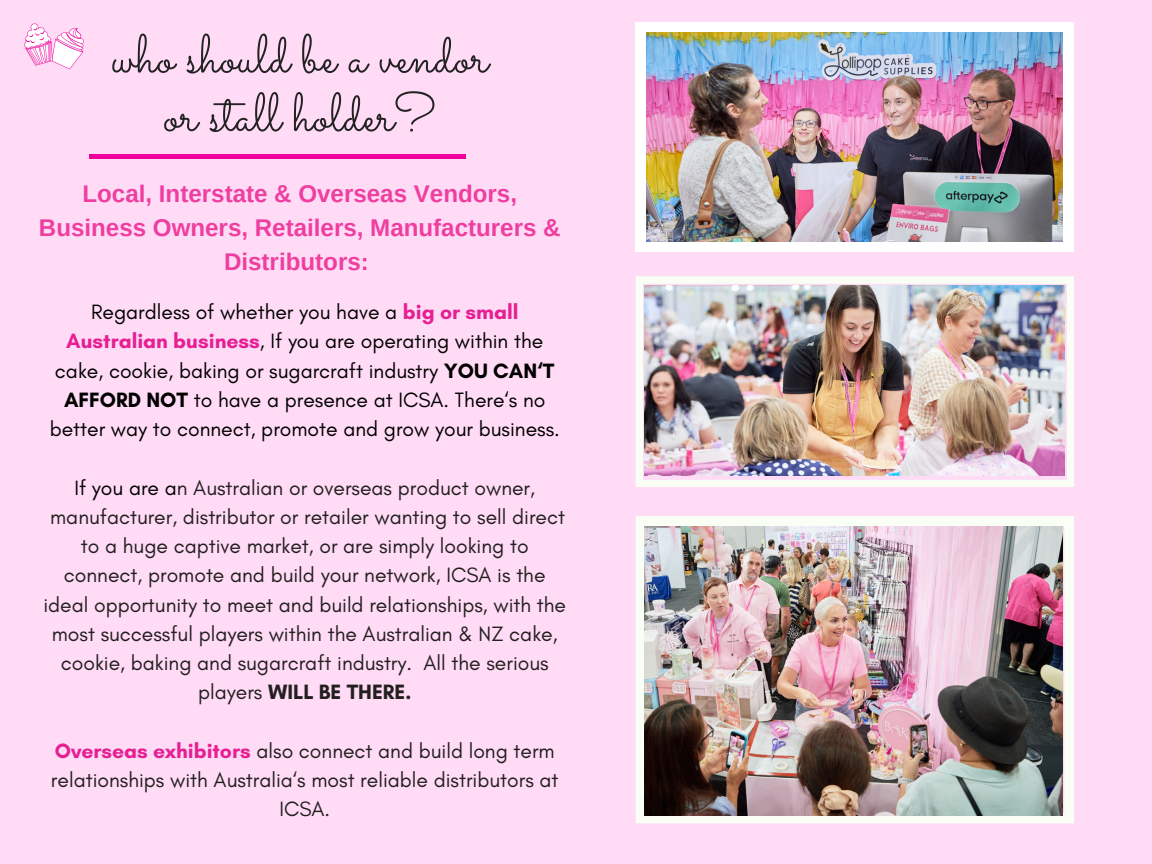
<style>
.page{position:relative;width:1152px;height:864px;background:#ffdbf6}
.page>*{position:absolute;margin:0;border:0;box-sizing:border-box;transform-origin:0 0}
.t1{font:54.3px "Sacramento";color:#222}
.t2{font:700 24.15px/33.8px "Arimo";color:#ef3e9f;text-align:center}
.t3{font:21.15px/29.2px "Glacial Indifference";color:#231f1f;text-align:center}
.t4{font:21.15px/29.2px "Glacial Indifference";color:#000;text-align:center}
.s1{font-weight:700;color:#e61f93}
.s2{font-weight:700}
.s3{color:#000}
</style>
<div class="page">
<svg style="left:24px;top:24px;width:60px;height:45px"></svg>
<div style="left:89px;top:154px;width:377px;height:5px;background:#ef009d"></div>
<svg style="left:636px;top:276px;width:438px;height:211px;fill:#f9fff4"></svg>
<svg style="left:636px;top:516px;width:438px;height:307px;background:#edf0e6"></svg>
<div style="left:636px;top:22px;width:438px;height:230px;background:#fff"></div>
<img style="left:645px;top:526px;width:417px;height:289px">
<img style="left:645px;top:286px;width:419px;height:190px">
<img style="left:646px;top:33px;width:417px;height:209px">
<p class="t1" style="left:111px;top:22px;width:378px">who should be a vendor</p>
<p class="t1" style="left:164px;top:80px;width:274px">or stall holder?</p>
<p class="t2" style="left:39px;top:177px;width:523px">Local, Interstate &amp; Overseas Vendors,<br>Business Owners, Retailers, Manufacturers &amp;<br>Distributors:</p>
<p class="t4" style="left:50px;top:297px;width:512px">Regardless of whether you have a <span class="s1">big or small Australian business</span>, If you are operating within the cake, cookie, baking or sugarcraft industry <span class="s2">YOU CAN‘T AFFORD NOT</span> to have a presence at ICSA. There‘s no better way to connect, promote and grow your business.</p>
<p class="t3" style="left:74px;top:473px;width:462px"><span class="s3">If you are a</span>n Australian or overseas product owner,</p>
<p class="t3" style="left:50px;top:502px;width:516px">manufacturer, distributor or retailer wanting to sell direct</p>
<p class="t3" style="left:43px;top:531px;width:524px">to a huge captive market, or are simply looking to connect, promote and build your network, ICSA is the ideal opportunity to meet and build relationships, with the most successful players within the Australian &amp; NZ cake, cookie, baking and sugarcraft industry. All the serious players <span class="s2">WILL BE THERE.</span></p>
<p class="t3" style="left:51px;top:736px;width:509px"><span class="s1">Overseas exhibitors</span> also connect and build long term relationships with Australia‘s most reliable distributors at<br>ICSA.</p>
</div>
